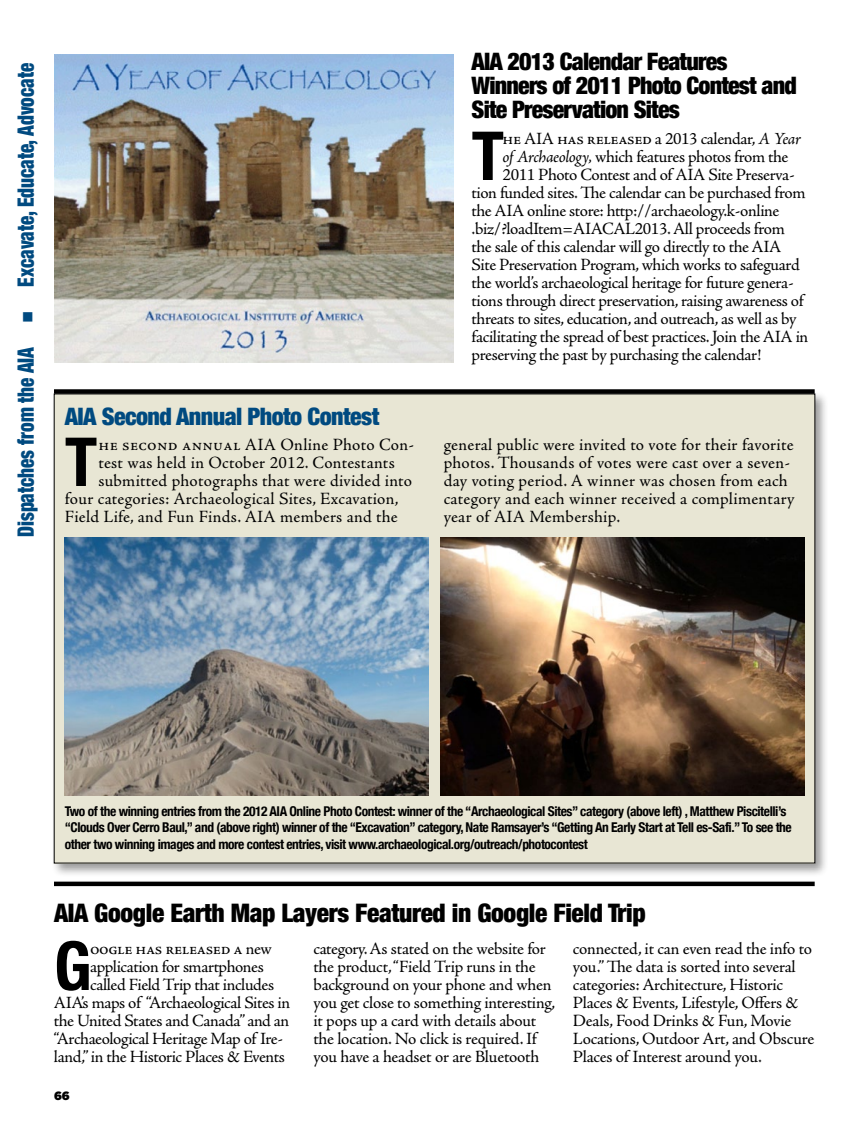
<style>
.page{position:relative;width:864px;height:1134px;background:#fff}
.page>*{position:absolute;margin:0;border:0;box-sizing:border-box;transform-origin:0 0}
.t1{font:700 condensed 67.65px "Helvetica Neue";color:#000}
.t2{font:900 condensed 25.5px "Helvetica Neue";letter-spacing:-.015em;color:#000}
.t3{font:900 condensed 24px/24px "Helvetica Neue";letter-spacing:-.035em;color:#000}
.t4{font:900 condensed 24px "Helvetica Neue";letter-spacing:-.025em;color:#004a80}
.t5{font:900 condensed 22.5px "Helvetica Neue";color:#004a80;scale:.85 1}
.t6{font:17.25px/18px "Adobe Jenson Pro";letter-spacing:-.02em;color:#000}
.t7{font:17.25px/18px "Adobe Jenson Pro";letter-spacing:.02em;color:#000}
.t8{font:17.25px "Adobe Jenson Pro";letter-spacing:.015em;color:#000}
.t9{font:700 condensed 13.5px/16.5px "Helvetica Neue";letter-spacing:-.03em;color:#000}
.t10{font:900 12px "Gotham";color:#000}
.s1{font-style:italic}
</style>
<div class="page">
<hr style="left:54px;top:882px;width:761px;height:4px;background:#000">
<div style="left:51px;top:391px;width:778px;height:486px;background:#000;opacity:.4"></div>
<div style="left:54px;top:394px;width:761px;height:469px;background:#e8e6d4"></div>
<div style="left:54px;top:389px;width:761px;height:5px;background:#000"></div>
<img style="left:54px;top:54px;width:399px;height:308px">
<img style="left:65px;top:537px;width:364px;height:259px">
<img style="left:441px;top:537px;width:364px;height:259px">
<h3 class="t5" style="left:12px;top:537px;width:559px;rotate:-90deg">Dispatches from the AIA ■ Excavate, Educate, Advocate</h3>
<h3 class="t4" style="left:65px;top:401px;width:316px">AIA Second Annual Photo Contest</h3>
<h1 class="t1" style="left:65px;top:421px;width:34px">T</h1>
<p class="t7" style="left:99px;top:436px;width:317px">he second annual AIA Online Photo Con-</p>
<p class="t7" style="left:99px;top:454px;width:298px">test was held in October 2012. Contestants</p>
<p class="t6" style="left:99px;top:472px;width:315px">submitted photographs that were divided into</p>
<p class="t6" style="left:65px;top:490px;width:335px">four categories: Archaeological Sites, Excavation,</p>
<p class="t8" style="left:65px;top:507px;width:334px">Field Life, and Fun Finds. AIA members and the</p>
<h3 class="t3" style="left:472px;top:49px;width:327px">AIA 2013 Calendar Features<br>Winners of 2011 Photo Contest and<br>Site Preservation Sites</h3>
<h1 class="t1" style="left:472px;top:115px;width:34px">T</h1>
<p class="t6" style="left:503px;top:130px;width:300px">he AIA has released a 2013 calendar, <span class="s1">A Year</span></p>
<p class="t6" style="left:503px;top:148px;width:287px"><span class="s1">of Archaeology,</span> which features photos from the</p>
<p class="t6" style="left:503px;top:166px;width:294px">2011 Photo Contest and of AIA Site Preserva-</p>
<p class="t6" style="left:472px;top:184px;width:335px">tion funded sites. The calendar can be purchased from</p>
<p class="t6" style="left:472px;top:202px;width:309px">the AIA online store: http://archaeology.k-online</p>
<p class="t6" style="left:472px;top:220px;width:315px">.biz/?loadItem=AIACAL2013. All proceeds from</p>
<p class="t6" style="left:472px;top:238px;width:311px">the sale of this calendar will go directly to the AIA</p>
<p class="t6" style="left:472px;top:256px;width:330px">Site Preservation Program, which works to safeguard</p>
<p class="t6" style="left:472px;top:274px;width:324px">the world’s archaeological heritage for future genera-</p>
<p class="t6" style="left:472px;top:292px;width:334px">tions through direct preservation, raising awareness of</p>
<p class="t6" style="left:472px;top:310px;width:327px">threats to sites, education, and outreach, as well as by</p>
<p class="t6" style="left:472px;top:328px;width:338px">facilitating the spread of best practices. Join the AIA in</p>
<p class="t6" style="left:472px;top:346px;width:291px">preserving the past by purchasing the calendar!</p>
<p class="t7" style="left:444px;top:436px;width:352px">general public were invited to vote for their favorite photos. Thousands of votes were cast over a seven&shy;day voting period. A winner was chosen from each category and each winner received a complimentary year of AIA Membership.</p>
<p class="t9" style="left:65px;top:803px;width:729px">Two of the winning entries from the 2012 AIA Online Photo Contest: winner of the “Archaeological Sites” category (above left) , Matthew Piscitelli’s “Clouds Over Cerro Baul,” and (above right) winner of the “Excavation” category, Nate Ramsayer’s “Getting An Early Start at Tell es-Safi.” To see the other two winning images and more contest entries, visit www.archaeological.org/outreach/photocontest</p>
<h2 class="t2" style="left:54px;top:897px;width:593px">AIA Google Earth Map Layers Featured in Google Field Trip</h2>
<h1 class="t1" style="left:54px;top:925px;width:39px">G</h1>
<p class="t6" style="left:90px;top:940px;width:183px">oogle has released a new</p>
<p class="t6" style="left:90px;top:958px;width:175px">application for smartphones</p>
<p class="t6" style="left:90px;top:976px;width:186px">called Field Trip that includes</p>
<p class="t6" style="left:54px;top:994px;width:238px">AIA’s maps of “Archaeological Sites in</p>
<p class="t6" style="left:54px;top:1012px;width:237px">the United States and Canada” and an</p>
<p class="t6" style="left:54px;top:1030px;width:231px">“Archaeological Heritage Map of Ire-</p>
<p class="t6" style="left:54px;top:1048px;width:232px">land,” in the Historic Places &amp; Events</p>
<p class="t10" style="left:54px;top:1089px;width:17px">66</p>
<p class="t6" style="left:313px;top:940px;width:243px">category. As stated on the website for the product, “Field Trip runs in the background on your phone and when you get close to something interesting, it pops up a card with details about the location. No click is required. If you have a headset or are Bluetooth</p>
<p class="t6" style="left:573px;top:940px;width:243px">connected, it can even read the info to you.” The data is sorted into several categories: Architecture, Historic Places &amp; Events, Lifestyle, Offers &amp; Deals, Food Drinks &amp; Fun, Movie Locations, Outdoor Art, and Obscure Places of Interest around you.</p>
</div>
